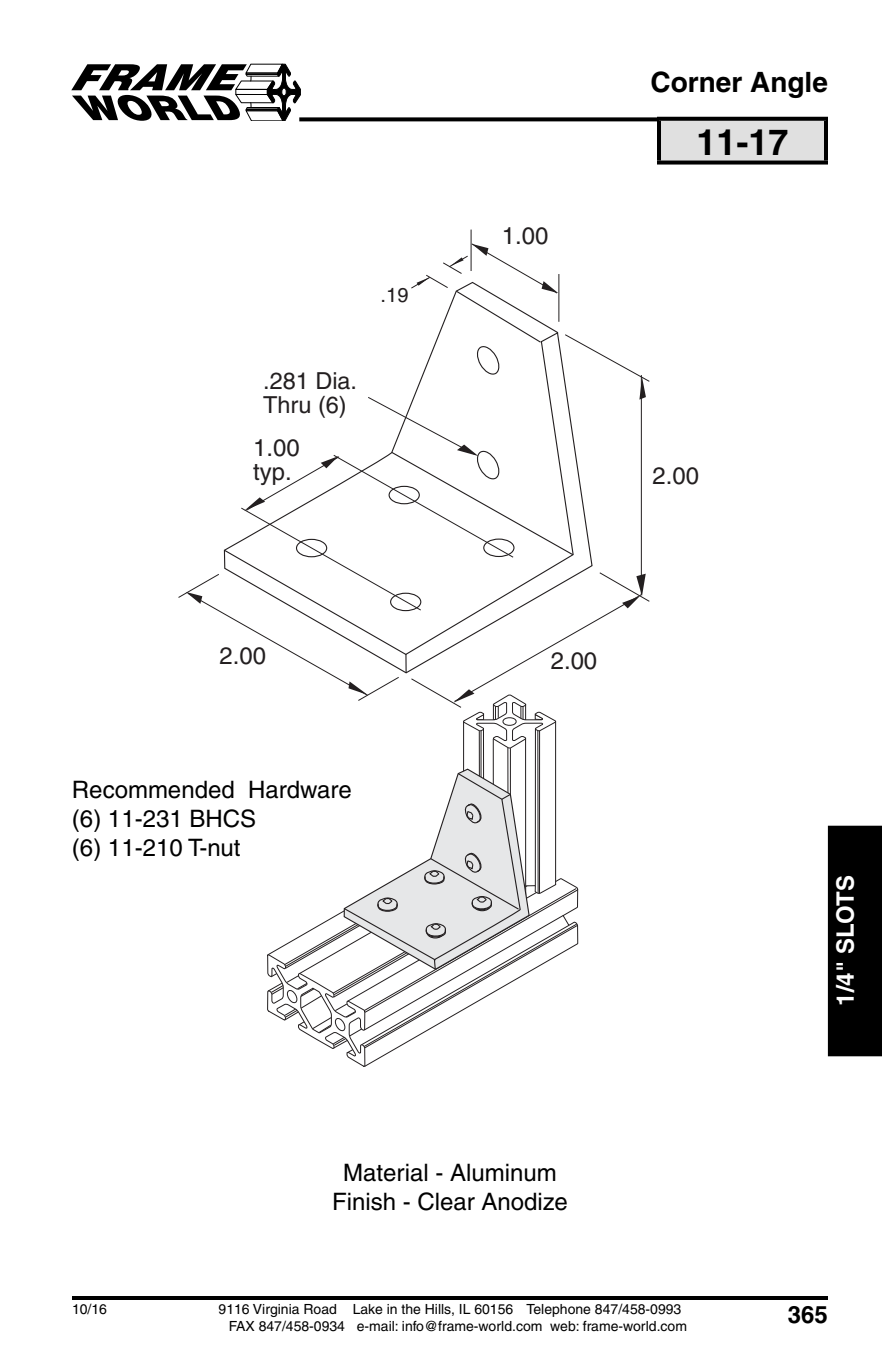
<style>
.page{position:relative;width:882px;height:1368px;background:#fff}
.page>*{position:absolute;margin:0;border:0;box-sizing:border-box;transform-origin:0 0}
.t1{font:700 36px "Helvetica";color:#000}
.t2{font:700 28px "Helvetica";color:#000}
.t3{font:24px/28.8px "Helvetica";color:#000;text-align:center}
.t4{font:700 24px "Helvetica";color:#fff}
.t5{font:700 24px "Helvetica";color:#000}
.t6{font:23.8px/23.8px "Helvetica";color:#231f20}
.t7{font:23.4px/23.4px "Helvetica";color:#231f20}
.t8{font:20px "Helvetica";color:#231f20}
.t9{font:14px/16.8px "Helvetica";color:#000}
</style>
<div class="page">
<div style="left:828px;top:826px;width:54px;height:230px;background:#000"></div>
<svg style="left:301px;top:117px;width:356px;height:4px"></svg>
<hr style="left:72px;top:1296px;width:756px;height:4px;background:#000">
<svg style="left:71px;top:63px;width:230px;height:58px"></svg>
<hr style="left:471px;top:230px;width:1px;height:41px;background:#231f20">
<svg style="left:178px;top:243px;width:472px;height:824px"></svg>
<div style="left:659px;top:119px;width:167px;height:44px;background:#e0e0e0"></div>
<svg style="left:657px;top:117px;width:171px;height:4px"></svg>
<hr style="left:657px;top:121px;width:4px;height:40px;background:#000">
<hr style="left:824px;top:121px;width:4px;height:40px;background:#000">
<svg style="left:657px;top:161px;width:171px;height:4px"></svg>
<h3 class="t8" style="left:381px;top:288px;width:29px">.19</h3>
<h3 class="t7" style="left:263px;top:372px;width:95px">.281 Dia.<br>Thru (6)</h3>
<h3 class="t6" style="left:253px;top:438px;width:48px">1.00 typ.</h3>
<h3 class="t6" style="left:502px;top:226px;width:48px">1.00</h3>
<h2 class="t2" style="left:651px;top:72px;width:179px">Corner Angle</h2>
<h1 class="t1" style="left:696px;top:129px;width:94px">11-17</h1>
<h3 class="t6" style="left:653px;top:466px;width:48px">2.00</h3>
<h3 class="t6" style="left:219px;top:646px;width:48px">2.00</h3>
<h3 class="t6" style="left:551px;top:651px;width:48px">2.00</h3>
<h3 class="t3" style="left:72px;top:778px;width:281px;text-align:left">Recommended Hardware (6) 11-231 BHCS<br>(6) 11-210 T-nut</h3>
<p class="t9" style="left:72px;top:1302px;width:37px">10/16</p>
<h3 class="t3" style="left:332px;top:1161px;width:237px">Material - Aluminum<br>Finish - Clear Anodize</h3>
<p class="t9" style="left:229px;top:1302px;width:460px;text-indent:-10px">9116 Virginia Road Lake in the Hills, IL 60156 Telephone 847/458-0993<br>FAX 847/458-0934 e-mail: info@frame-world.com web: frame-world.com</p>
<h3 class="t4" style="left:836px;top:1006px;width:132px;rotate:-90deg">1/4" SLOTS</h3>
<h3 class="t5" style="left:788px;top:1306px;width:42px">365</h3>
</div>
